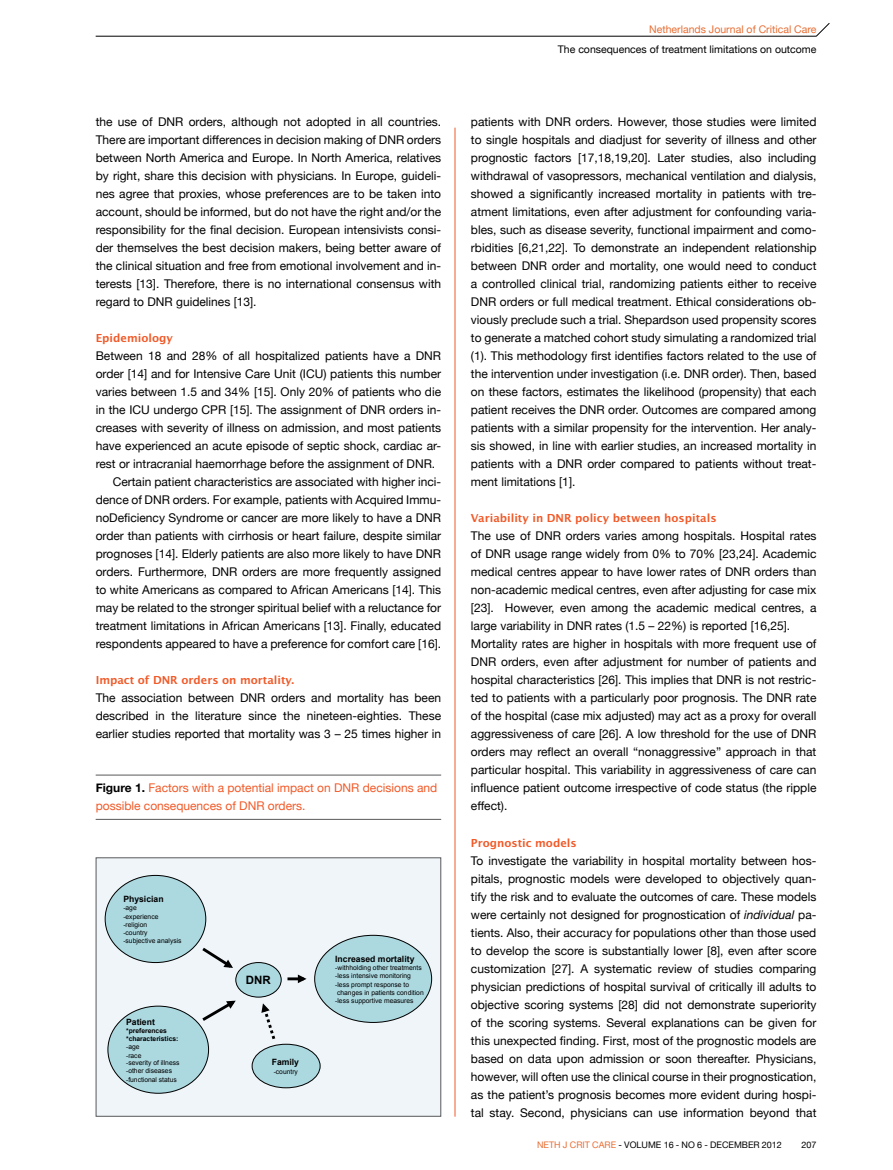
<style>
.page{position:relative;width:893px;height:1170px;background:#fff}
.page>*{position:absolute;margin:0;border:0;box-sizing:border-box;transform-origin:0 0}
.t1{font:12px/18px "Helvetica Neue";color:#000;text-align:justify}
.t2{font:600 12px "Lucida Sans EF";color:#f15a29}
.t3{font:12px/18px "Helvetica Neue";color:#f15a29}
.t4{font:700 11.55px "Arial";color:#000}
.t5{font:10.5px "Helvetica Neue";color:#000}
.t6{font:10.5px "Helvetica Neue";color:#e86e34}
.t7{font:9px "Helvetica Neue";color:#000}
.t8{font:700 8.7px "Arial";color:#000}
.t9{font:6.75px/8.1px "Arial";color:#000}
.t10{font:700 6.75px/8.1px "Arial";color:#000}
.s1{font-weight:700;color:#000}
.s2{font-style:italic}
.s3{color:#e86e34}
</style>
<div class="page">
<hr style="left:96px;top:36px;width:720px;height:1px;background:#000">
<svg style="left:816px;top:23px;width:14px;height:14px"></svg>
<hr style="left:455px;top:128px;width:1px;height:988px;background:#f15a29">
<hr style="left:96px;top:774px;width:345px;height:1px;background:#58595b">
<hr style="left:96px;top:819px;width:345px;height:1px;background:#58595b">
<div style="left:96px;top:857px;width:345px;height:259px;background:#eff5f8"></div>
<div style="left:105px;top:875px;width:101px;height:87px;background:#acd9e0;border-radius:50%"></div>
<div style="left:108px;top:1006px;width:101px;height:87px;background:#acd9e0;border-radius:50%"></div>
<div style="left:315px;top:935px;width:117px;height:87px;background:#acd9e0;border-radius:50%"></div>
<div style="left:236px;top:962px;width:45px;height:35px;background:#acd9e0;border-radius:50%"></div>
<div style="left:236px;top:962px;width:45px;height:35px;border:1px solid #000;border-radius:50%"></div>
<svg style="left:202px;top:947px;width:31px;height:21px"></svg>
<svg style="left:202px;top:1000px;width:34px;height:21px"></svg>
<hr style="left:287px;top:977px;width:17px;height:3px;background:#000">
<svg style="left:298px;top:974px;width:8px;height:9px"></svg>
<div style="left:252px;top:1044px;width:68px;height:43px;background:#acd9e0;border-radius:50%"></div>
<div style="left:252px;top:1043px;width:68px;height:44px;border:1px solid #000;border-radius:50%"></div>
<svg style="left:261px;top:1003px;width:15px;height:37px"></svg>
<div style="left:96px;top:857px;width:345px;height:259px;border:1px solid #58595b"></div>
<p class="t1" style="left:96px;top:112px;width:347px">the use of DNR orders, although not adopted in all countries.<br>There are important differences in decision making of DNR orders between North America and Europe. In North America, relatives by right, share this decision with physicians. In Europe, guideli&shy;nes agree that proxies, whose preferences are to be taken into account, should be informed, but do not have the right and/or the responsibility for the final decision. European intensivists consi&shy;der themselves the best decision makers, being better aware of the clinical situation and free from emotional involvement and in&shy;terests [13]. Therefore, there is no international consensus with regard to DNR guidelines [13].</p>
<p class="t2" style="left:96px;top:332px;width:79px">Epidemiology</p>
<p class="t1" style="left:96px;top:346px;width:347px">Between 18 and 28% of all hospitalized patients have a DNR</p>
<p class="t1" style="left:96px;top:364px;width:347px">order [14] and for Intensive Care Unit (ICU) patients this number</p>
<p class="t1" style="left:96px;top:382px;width:347px">varies between 1.5 and 34% [15]. Only 20% of patients who die</p>
<p class="t1" style="left:96px;top:400px;width:347px">in the ICU undergo CPR [15]. The assignment of DNR orders in-</p>
<p class="t1" style="left:96px;top:418px;width:347px">creases with severity of illness on admission, and most patients</p>
<p class="t1" style="left:96px;top:436px;width:347px">have experienced an acute episode of septic shock, cardiac ar-</p>
<p class="t1" style="left:96px;top:454px;width:341px">rest or intracranial haemorrhage before the assignment of DNR.</p>
<p class="t1" style="left:113px;top:472px;width:330px">Certain patient characteristics are associated with higher inci-</p>
<p class="t1" style="left:96px;top:490px;width:347px">dence of DNR orders. For example, patients with Acquired Immu-</p>
<p class="t1" style="left:96px;top:508px;width:347px">noDeficiency Syndrome or cancer are more likely to have a DNR</p>
<p class="t1" style="left:96px;top:526px;width:347px">order than patients with cirrhosis or heart failure, despite similar</p>
<p class="t1" style="left:96px;top:544px;width:347px">prognoses [14]. Elderly patients are also more likely to have DNR</p>
<p class="t1" style="left:96px;top:562px;width:347px">orders. Furthermore, DNR orders are more frequently assigned</p>
<p class="t1" style="left:96px;top:580px;width:347px">to white Americans as compared to African Americans [14]. This</p>
<p class="t1" style="left:96px;top:598px;width:347px">may be related to the stronger spiritual belief with a reluctance for</p>
<p class="t1" style="left:96px;top:616px;width:347px">treatment limitations in African Americans [13]. Finally, educated</p>
<p class="t1" style="left:96px;top:634px;width:347px">respondents appeared to have a preference for comfort care [16].</p>
<p class="t2" style="left:96px;top:674px;width:200px">I mpact of DNR orders on mortality.</p>
<p class="t1" style="left:96px;top:688px;width:347px">The association between DNR orders and mortality has been described in the literature since the nineteen-eighties. These earlier studies reported that mortality was 3 – 25 times higher in</p>
<p class="t3" style="left:96px;top:778px;width:343px"><span class="s1">Figure 1.</span> Factors with a potential impact on DNR decisions and possible consequences of DNR orders.</p>
<p class="t8" style="left:123px;top:893px;width:42px">Physician</p>
<p class="t9" style="left:123px;top:904px;width:60px">-age<br>-experience -religion<br>-country<br>-subjective analysis</p>
<p class="t8" style="left:126px;top:1015px;width:30px">Patient</p>
<p class="t10" style="left:126px;top:1026px;width:54px">*preferences *characteristics:</p>
<p class="t9" style="left:126px;top:1042px;width:55px">-age<br>-race<br>-severity of illness -other diseases -functional status</p>
<p class="t4" style="left:246px;top:972px;width:26px">DNR</p>
<p class="t8" style="left:272px;top:1056px;width:29px">Family</p>
<p class="t9" style="left:274px;top:1067px;width:26px">-country</p>
<p class="t8" style="left:335px;top:953px;width:81px">Increased mortality</p>
<p class="t9" style="left:335px;top:963px;width:90px">-withholding other treatments -less intensive monitoring -less prompt response to changes in patients condition -less supportive measures</p>
<p class="t6" style="left:649px;top:20px;width:169px">Netherlands Journal of Critical Care</p>
<p class="t5" style="left:558px;top:40px;width:260px">The consequences of treatment limitations on outcome</p>
<p class="t1" style="left:471px;top:112px;width:347px">patients with DNR orders. However, those studies were limited to single hospitals and diadjust for severity of illness and other prognostic factors [17,18,19,20]. Later studies, also including withdrawal of vasopressors, mechanical ventilation and dialysis, showed a significantly increased mortality in patients with tre&shy;atment limitations, even after adjustment for confounding varia&shy;bles, such as disease severity, functional impairment and como&shy;rbidities [6,21,22]. To demonstrate an independent relationship between DNR order and mortality, one would need to conduct a controlled clinical trial, randomizing patients either to receive DNR orders or full medical treatment. Ethical considerations ob&shy;viously preclude such a trial. Shepardson used propensity scores to generate a matched cohort study simulating a randomized trial (1). This methodology first identifies factors related to the use of the intervention under investigation (i.e. DNR order). Then, based on these factors, estimates the likelihood (propensity) that each patient receives the DNR order. Outcomes are compared among patients with a similar propensity for the intervention. Her analy&shy;sis showed, in line with earlier studies, an increased mortality in patients with a DNR order compared to patients without treat&shy;ment limitations [1].</p>
<p class="t2" style="left:471px;top:512px;width:247px">Variability in DNR policy between hospitals</p>
<p class="t1" style="left:471px;top:526px;width:347px;text-align:left">The use of DNR orders varies among hospitals. Hospital rates of DNR usage range widely from 0% to 70% [23,24]. Academic medical centres appear to have lower rates of DNR orders than non-academic medical centres, even after adjusting for case mix [23]. However, even among the academic medical centres, a large variability in DNR rates (1.5 – 22%) is reported [16,25].<br>Mortality rates are higher in hospitals with more frequent use of DNR orders, even after adjustment for number of patients and hospital characteristics [26]. This implies that DNR is not restric&shy;ted to patients with a particularly poor prognosis. The DNR rate of the hospital (case mix adjusted) may act as a proxy for overall aggressiveness of care [26]. A low threshold for the use of DNR orders may reflect an overall “nonaggressive” approach in that particular hospital. This variability in aggressiveness of care can influence patient outcome irrespective of code status (the ripple effect).</p>
<p class="t2" style="left:471px;top:836px;width:107px">Prognostic models</p>
<p class="t1" style="left:471px;top:850px;width:347px">To investigate the variability in hospital mortality between hos&shy;pitals, prognostic models were developed to objectively quan&shy;tify the risk and to evaluate the outcomes of care. These models were certainly not designed for prognostication of <span class="s2">individual</span> pa&shy;tients. Also, their accuracy for populations other than those used to develop the score is substantially lower [8], even after score customization [27]. A systematic review of studies comparing physician predictions of hospital survival of critically ill adults to objective scoring systems [28] did not demonstrate superiority of the scoring systems. Several explanations can be given for this unexpected finding. First, most of the prognostic models are based on data upon admission or soon thereafter. Physicians, however, will often use the clinical course in their prognostication, as the patient’s prognosis becomes more evident during hospi&shy;tal stay. Second, physicians can use information beyond that</p>
<p class="t7" style="left:537px;top:1137px;width:246px"><span class="s3">NETH J CRIT CARE</span> - VOLUME 16 - NO 6 - DECEMBER 2012</p>
<p class="t7" style="left:801px;top:1137px;width:17px">207</p>
</div>
